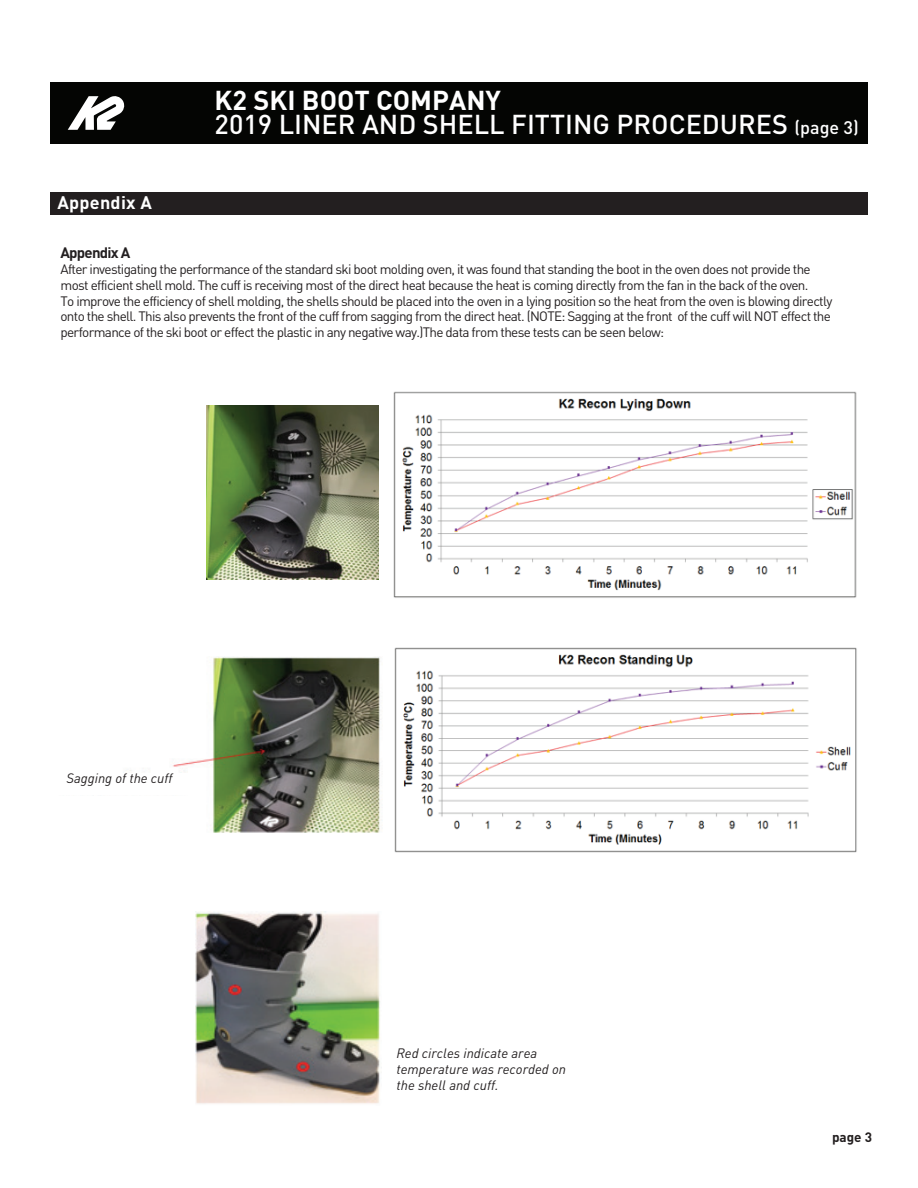
<style>
.page{position:relative;width:918px;height:1188px;background:#fff}
.page>*{position:absolute;margin:0;border:0;box-sizing:border-box;transform-origin:0 0}
.t1{font:500 27px/24px "DIN";color:#fff}
.t2{font:700 18px "DIN";letter-spacing:.015em;color:#fff}
.t3{font:700 15px "DIN";letter-spacing:-.05em;color:#231f20}
.t4{font:13.5px/15.8px "DIN";letter-spacing:-.05em;color:#231f20}
.t5{font:italic 13.5px/15.8px "DIN";color:#231f20}
.t6{font:700 13.5px "DIN";color:#231f20}
.s1{font-weight:700}
.s2{font-size:18px}
</style>
<div class="page">
<div style="left:50px;top:192px;width:818px;height:23px;background:#231f20"></div>
<img style="left:393px;top:391px;width:464px;height:207px">
<img style="left:394px;top:647px;width:463px;height:206px">
<img style="left:130px;top:657px;width:250px;height:176px">
<img style="left:207px;top:405px;width:172px;height:174px">
<img style="left:196px;top:911px;width:184px;height:193px">
<div style="left:46px;top:773px;width:150px;height:22px;background:#fff"></div>
<div style="left:50px;top:82px;width:818px;height:62px;background:#040503"></div>
<svg style="left:68px;top:96px;width:57px;height:34px"></svg>
<h1 class="t1" style="left:215px;top:87px;width:646px"><span class="s1">K2 SKI BOOT COMPANY<br></span>2019 LINER AND SHELL FITTING PROCEDURES <span class="s2">(page 3)</span></h1>
<h2 class="t2" style="left:57px;top:191px;width:96px">Appendix A</h2>
<p class="t3" style="left:60px;top:243px;width:71px">Appendix A</p>
<p class="t4" style="left:60px;top:261px;width:773px">After investigating the performance of the standard ski boot molding oven, it was found that standing the boot in the oven does not provide the most efficient shell mold. The cuff is receiving most of the direct heat because the heat is coming directly from the fan in the back of the oven.<br>To improve the efficiency of shell molding, the shells should be placed into the oven in a lying position so the heat from the oven is blowing directly onto the shell. This also prevents the front of the cuff from sagging from the direct heat. (NOTE: Sagging at the front of the cuff will NOT effect the performance of the ski boot or effect the plastic in any negative way.)The data from these tests can be seen below:</p>
<p class="t5" style="left:66px;top:770px;width:108px">Sagging of the cuff</p>
<p class="t5" style="left:396px;top:1045px;width:171px">Red circles indicate area temperature was recorded on the shell and cuff.</p>
<p class="t6" style="left:832px;top:1128px;width:42px">page 3</p>
</div>
